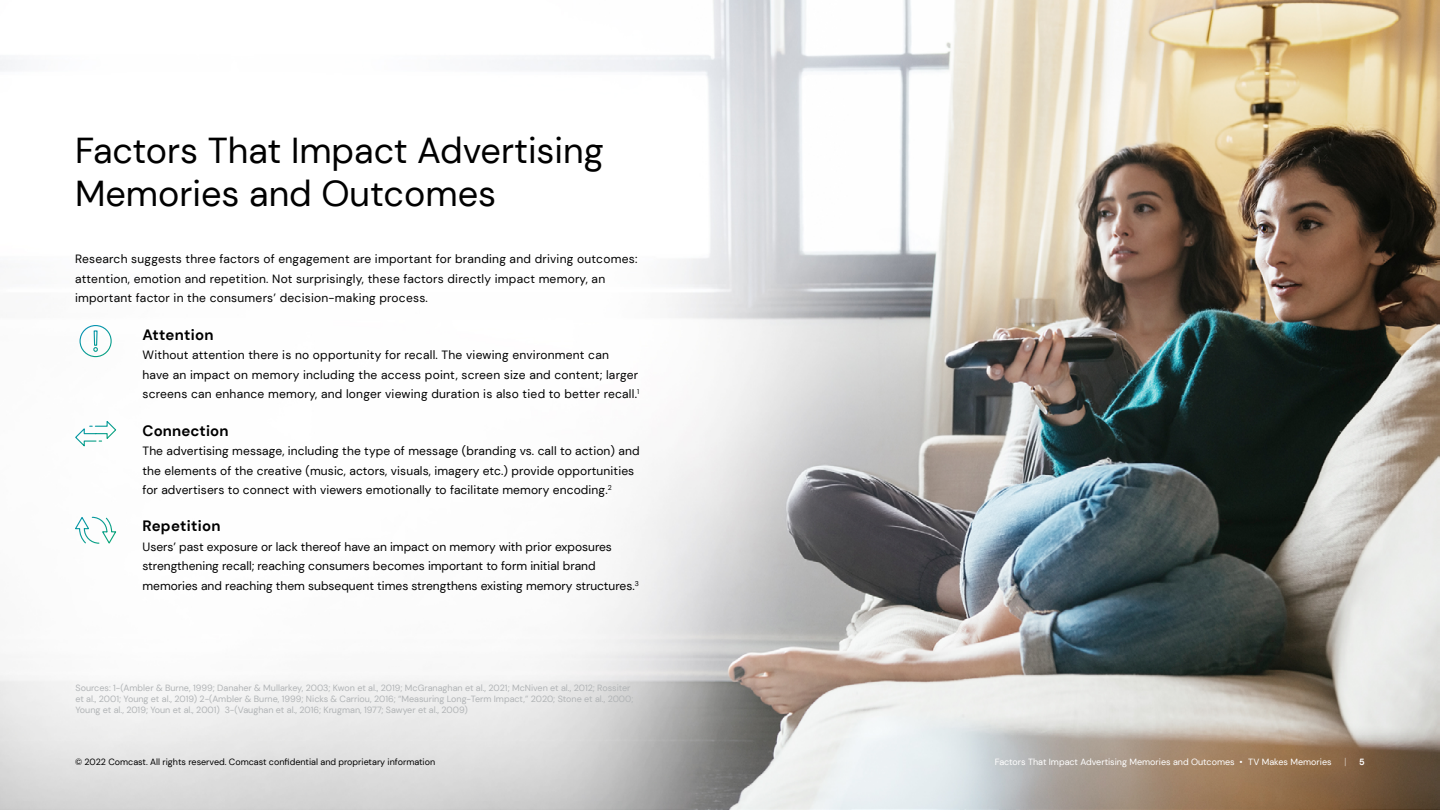
<style>
.page{position:relative;width:1440px;height:810px;background:#fff}
.page>*{position:absolute;margin:0;border:0;box-sizing:border-box;transform-origin:0 0}
.t1{font:36px/43.2px "DM Sans";color:#000}
.t2{font:700 15px "DM Sans";letter-spacing:.015em;color:#000}
.t3{font:12px/19.5px "DM Sans";letter-spacing:.01em;color:#000}
.t4{font:9px/10.8px "DM Sans";color:#b1b4b6}
.t5{font:9px "DM Sans";color:#000}
.t6{font:9px "DM Sans";color:#fff}
.t7{font:300 9px "Gotham";color:#fff}
.t8{font:700 9px "DM Sans";color:#fff}
</style>
<div class="page">
<img style="left:0;top:0;width:1440px;height:810px">
<svg style="left:74px;top:419px;width:43px;height:30px"></svg>
<svg style="left:74px;top:515px;width:44px;height:30px"></svg>
<svg style="left:79px;top:324px;width:33px;height:34px"></svg>
<h1 class="t1" style="left:75px;top:129px;width:530px">Factors That Impact Advertising<br>Memories and Outcomes</h1>
<p class="t3" style="left:75px;top:249px;width:564px">Research suggests three factors of engagement are important for branding and driving outcomes: attention, emotion and repetition. Not surprisingly, these factors directly impact memory, an important factor in the consumers’ decision-making process.</p>
<p class="t2" style="left:142px;top:325px;width:73px">Attention</p>
<p class="t3" style="left:142px;top:345px;width:498px">Without attention there is no opportunity for recall. The viewing environment can<br>have an impact on memory including the access point, screen size and content; larger screens can enhance memory, and longer viewing duration is also tied to better recall.<sup>1</sup></p>
<p class="t2" style="left:142px;top:421px;width:88px">Connection</p>
<p class="t3" style="left:142px;top:441px;width:499px">The advertising message, including the type of message (branding vs. call to action) and the elements of the creative (music, actors, visuals, imagery etc.) provide opportunities for advertisers to connect with viewers emotionally to facilitate memory encoding.<sup>2</sup></p>
<p class="t2" style="left:142px;top:517px;width:80px">Repetition</p>
<p class="t3" style="left:142px;top:537px;width:498px">Users’ past exposure or lack thereof have an impact on memory with prior exposures strengthening recall; reaching consumers becomes important to form initial brand memories and reaching them subsequent times strengthens existing memory structures.<sup>3</sup></p>
<p class="t4" style="left:75px;top:682px;width:559px">Sources: 1-(Ambler &amp; Burne, 1999; Danaher &amp; Mullarkey, 2003; Kwon et al., 2019; McGranaghan et al., 2021; McNiven et al., 2012; Rossiter et al., 2001; Young et al., 2019) 2-(Ambler &amp; Burne, 1999; Nicks &amp; Carriou, 2016; “Measuring Long-Term Impact,” 2020; Stone et al., 2000;<br>Young et al., 2019; Youn et al., 2001) 3-(Vaughan et al., 2016; Krugman, 1977; Sawyer et al., 2009)</p>
<p class="t5" style="left:75px;top:756px;width:362px">© 2022 Comcast. All rights reserved. Comcast confidential and proprietary information</p>
<p class="t6" style="left:995px;top:756px;width:338px">Factors That Impact Advertising Memories and Outcomes • TV Makes Memories</p>
<p class="t7" style="left:1344px;top:756px;width:4px">|</p>
<p class="t8" style="left:1359px;top:756px;width:7px">5</p>
</div>
